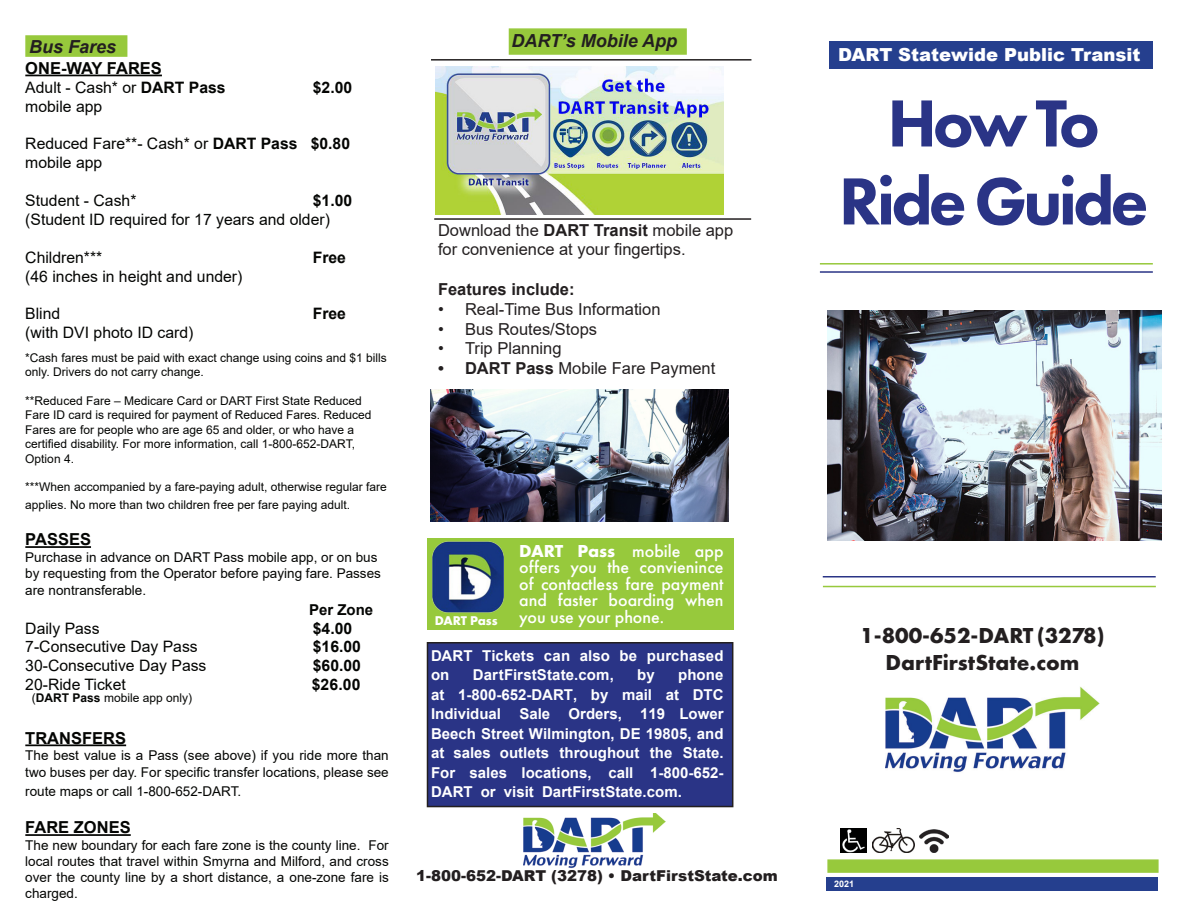
<style>
.page{position:relative;width:1188px;height:918px;background:#fff}
.page>*{position:absolute;margin:0;border:0;box-sizing:border-box;transform-origin:0 0}
.t1{font:800 69px "Futura PT";letter-spacing:-.06em;color:#2a3486}
.t2{font:700 22.5px "Futura PT";color:#231f20}
.t3{font:500 18px/16.5px "Futura PT";color:#fff;text-align:justify}
.t4{font:900 18px "Arial";color:#fff}
.t5{font:italic 700 18px "Arial";color:#231f20}
.t6{font:16.5px "Arial";color:#231f20}
.t7{font:700 16.5px "Arial";color:#040503}
.t8{font:700 16.5px "Arial";color:#231f20}
.t9{font:15.75px "Arial";color:#040503}
.t10{font:700 15.75px "Arial";color:#040503}
.t11{font:700 15px/19.5px "Arial";letter-spacing:.005em;color:#fff}
.t12{font:900 15px "Arial";color:#231f20}
.t13{font:700 15px "Arial";color:#040503}
.t14{font:13.5px/16.5px "Arial";color:#040503}
.t15{font:700 13.2px "Futura PT";letter-spacing:-.005em;color:#fff}
.t16{font:12px/14.4px "Arial";color:#040503}
.t17{font:700 9px "Arial";color:#fff}
.s1{font-weight:700}
</style>
<div class="page">
<div style="left:827px;top:877px;width:331px;height:14px;background:#253f8e"></div>
<div style="left:829px;top:42px;width:324px;height:27px;background:#253f8e"></div>
<img style="left:840px;top:829px;width:27px;height:24px">
<img style="left:873px;top:829px;width:42px;height:24px">
<hr style="left:25px;top:75px;width:137px;height:1px;background:#040503">
<hr style="left:25px;top:546px;width:66px;height:2px;background:#040503">
<hr style="left:25px;top:744px;width:101px;height:2px;background:#040503">
<hr style="left:25px;top:834px;width:106px;height:2px;background:#040503">
<img style="left:524px;top:813px;width:141px;height:56px">
<div style="left:827px;top:859px;width:332px;height:14px;background:#97c93c;border:2px solid #97c93c"></div>
<div style="left:25px;top:35px;width:102px;height:22px;background:#97c93c;border:2px solid #97c93c"></div>
<img style="left:920px;top:829px;width:29px;height:24px">
<hr style="left:820px;top:271px;width:333px;height:2px;background:#2a3486">
<hr style="left:820px;top:263px;width:333px;height:2px;background:#97c93c">
<hr style="left:823px;top:586px;width:333px;height:1px;background:#97c93c">
<hr style="left:823px;top:576px;width:333px;height:2px;background:#2a3486">
<div style="left:427px;top:643px;width:306px;height:164px;background:#2a3486"></div>
<div style="left:427px;top:642px;width:306px;height:165px;border:2px solid #231f20"></div>
<img style="left:886px;top:687px;width:213px;height:85px">
<div style="left:509px;top:28px;width:178px;height:27px;background:#97c93c;border:2px solid #97c93c"></div>
<img style="left:431px;top:390px;width:298px;height:131px">
<div style="left:427px;top:538px;width:306px;height:91px;background:#97c93c"></div>
<img style="left:436px;top:67px;width:288px;height:148px">
<img style="left:432px;top:541px;width:71px;height:71px">
<hr style="left:434px;top:218px;width:317px;height:2px;background:#231f20">
<hr style="left:431px;top:59px;width:320px;height:2px;background:#231f20">
<img style="left:827px;top:311px;width:334px;height:230px">
<p class="t5" style="left:29px;top:35px;width:89px">Bus Fares</p>
<p class="t5" style="left:512px;top:29px;width:167px">DART’s Mobile App</p>
<p class="t7" style="left:25px;top:56px;width:138px">ONE-WAY FARES</p>
<p class="t9" style="left:25px;top:76px;width:202px">Adult - Cash* or <span class="s1">DART Pass</span></p>
<p class="t10" style="left:313px;top:76px;width:41px">$2.00</p>
<p class="t9" style="left:25px;top:95px;width:79px">mobile app</p>
<p class="t9" style="left:25px;top:133px;width:326px">Reduced Fare**- Cash* or <span class="s1">DART Pass $0.80</span></p>
<p class="t9" style="left:25px;top:152px;width:79px">mobile app</p>
<p class="t9" style="left:25px;top:190px;width:113px">Student - Cash*</p>
<p class="t10" style="left:313px;top:189px;width:41px">$1.00</p>
<p class="t9" style="left:25px;top:209px;width:306px">(Student ID required for 17 years and older)</p>
<p class="t9" style="left:25px;top:246px;width:79px">Children***</p>
<p class="t10" style="left:313px;top:246px;width:35px">Free</p>
<p class="t9" style="left:25px;top:265px;width:219px">(46 inches in height and under)</p>
<p class="t9" style="left:25px;top:303px;width:37px">Blind</p>
<p class="t10" style="left:313px;top:303px;width:35px">Free</p>
<p class="t9" style="left:25px;top:322px;width:170px">(with DVI photo ID card)</p>
<p class="t16" style="left:25px;top:350px;width:363px">*Cash fares must be paid with exact change using coins and $1 bills only. Drivers do not carry change.</p>
<p class="t16" style="left:25px;top:393px;width:348px">**Reduced Fare – Medicare Card or DART First State Reduced Fare ID card is required for payment of Reduced Fares. Reduced Fares are for people who are age 65 and older, or who have a certified disability. For more information, call 1-800-652-DART, Option 4.</p>
<p class="t16" style="left:25px;top:478px;width:363px;line-height:18px">***When accompanied by a fare-paying adult, otherwise regular fare applies. No more than two children free per fare paying adult.</p>
<p class="t7" style="left:25px;top:528px;width:67px">PASSES</p>
<p class="t14" style="left:25px;top:549px;width:357px">Purchase in advance on DART Pass mobile app, or on bus by requesting from the Operator before paying fare. Passes are nontransferable.</p>
<p class="t13" style="left:309px;top:599px;width:66px">Per Zone</p>
<p class="t9" style="left:25px;top:617px;width:76px">Daily Pass</p>
<p class="t10" style="left:313px;top:617px;width:41px">$4.00</p>
<p class="t9" style="left:25px;top:636px;width:174px">7-Consecutive Day Pass</p>
<p class="t10" style="left:313px;top:636px;width:50px">$16.00</p>
<p class="t9" style="left:25px;top:655px;width:183px">30-Consecutive Day Pass</p>
<p class="t10" style="left:313px;top:655px;width:50px">$60.00</p>
<p class="t9" style="left:25px;top:674px;width:102px">20-Ride Ticket</p>
<p class="t10" style="left:312px;top:674px;width:50px">$26.00</p>
<p class="t16" style="left:32px;top:691px;width:162px">(<span class="s1">DART Pass</span> mobile app only)</p>
<p class="t7" style="left:25px;top:726px;width:102px">TRANSFERS</p>
<p class="t14" style="left:25px;top:747px;width:365px">The best value is a Pass (see above) if you ride more than two buses per day. For specific transfer locations, please see</p>
<p class="t14" style="left:25px;top:782px;width:217px">route maps or call 1-800-652-DART.</p>
<p class="t7" style="left:25px;top:816px;width:107px">FARE ZONES</p>
<p class="t14" style="left:25px;top:837px;width:365px;text-align:justify">The new boundary for each fare zone is the county line. For local routes that travel within Smyrna and Milford, and cross over the county line by a short distance, a one-zone fare is charged.</p>
<p class="t6" style="left:438px;top:218px;width:297px">Download the <span class="s1">DART Transit</span> mobile app</p>
<p class="t6" style="left:438px;top:238px;width:249px">for convenience at your fi ngertips.</p>
<p class="t8" style="left:438px;top:278px;width:138px">Features include:</p>
<p class="t6" style="left:438px;top:298px;width:224px">• Real-Time Bus Information</p>
<p class="t6" style="left:438px;top:317px;width:161px">• Bus Routes/Stops</p>
<p class="t6" style="left:438px;top:337px;width:125px">• Trip Planning</p>
<p class="t6" style="left:438px;top:357px;width:279px"><span class="s1">• DART Pass</span> Mobile Fare Payment</p>
<p class="t3" style="left:519px;top:542px;width:206px"><span class="s1">DART Pass</span> mobile app offers you the convienince of contactless fare payment and faster boarding when you use your phone.</p>
<p class="t11" style="left:431px;top:646px;width:294px">DART Tickets can also be purchased on</p>
<p class="t15" style="left:435px;top:612px;width:64px">DART Pass</p>
<p class="t11" style="left:473px;top:666px;width:143px">DartFirstState.com,</p>
<p class="t11" style="left:637px;top:666px;width:19px">by</p>
<p class="t11" style="left:431px;top:666px;width:294px;text-align:justify;text-indent:247px">phone at 1-800-652-DART, by mail at DTC Individual Sale Orders, 119 Lower Beech Street Wilmington, DE 19805, and at sales outlets throughout the State.<br>For sales locations, call 1-800-652- DART or visit DartFirstState.com.</p>
<p class="t12" style="left:416px;top:864px;width:363px">1-800-652-DART (3278) • DartFirstState.com</p>
<p class="t4" style="left:838px;top:41px;width:304px">DART Statewide Public Transit</p>
<p class="t1" style="left:887px;top:80px;width:214px">How To</p>
<p class="t1" style="left:839px;top:158px;width:311px">Ride Guide</p>
<p class="t2" style="left:860px;top:621px;width:246px">1-800-652-DART (3278)</p>
<p class="t2" style="left:886px;top:648px;width:195px">DartFirstState.com</p>
<p class="t17" style="left:834px;top:877px;width:22px">2021</p>
</div>
